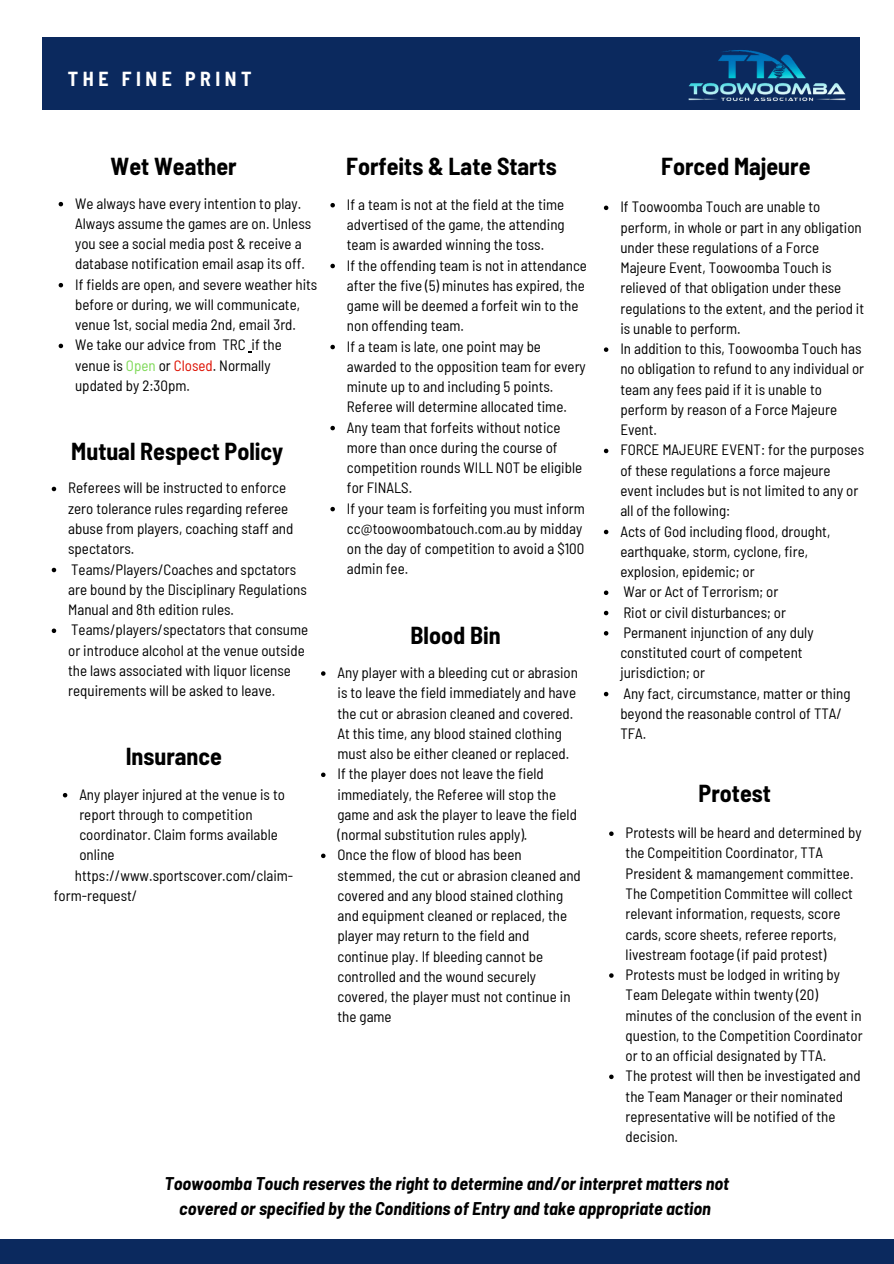
<style>
.page{position:relative;width:894px;height:1264px;background:#fff}
.page>*{position:absolute;margin:0;border:0;box-sizing:border-box;transform-origin:0 0}
.t1{font:700 semi-condensed 24px "Barlow";color:#000}
.t2{font:700 semi-condensed 19.8px "Barlow";letter-spacing:.23em;color:#fff}
.t3{font:italic 700 semi-condensed 18px/24.8px "Barlow";color:#000;text-align:center}
.t4{font:semi-condensed 15px/20.2px "Barlow";color:#000}
.s1{color:#7ed957}
.s2{color:#dd0f01}
</style>
<div class="page">
<div style="left:43px;top:38px;width:816px;height:72px;background:#0b295e"></div>
<div style="left:0;top:1239px;width:893px;height:24px;background:#0b295e"></div>
<svg style="left:52px;top:486px;width:4px;height:5px"></svg>
<svg style="left:52px;top:567px;width:4px;height:5px"></svg>
<svg style="left:52px;top:628px;width:4px;height:5px"></svg>
<svg style="left:330px;top:203px;width:5px;height:4px"></svg>
<svg style="left:330px;top:264px;width:5px;height:4px"></svg>
<svg style="left:330px;top:345px;width:5px;height:4px"></svg>
<svg style="left:330px;top:426px;width:5px;height:4px"></svg>
<svg style="left:330px;top:507px;width:5px;height:4px"></svg>
<svg style="left:59px;top:202px;width:4px;height:4px"></svg>
<svg style="left:59px;top:283px;width:4px;height:4px"></svg>
<svg style="left:59px;top:344px;width:4px;height:4px"></svg>
<svg style="left:63px;top:793px;width:4px;height:4px"></svg>
<svg style="left:603px;top:205px;width:5px;height:5px"></svg>
<svg style="left:603px;top:347px;width:5px;height:5px"></svg>
<svg style="left:603px;top:448px;width:5px;height:5px"></svg>
<svg style="left:603px;top:529px;width:5px;height:5px"></svg>
<svg style="left:603px;top:590px;width:5px;height:5px"></svg>
<svg style="left:603px;top:610px;width:5px;height:5px"></svg>
<svg style="left:603px;top:631px;width:5px;height:4px"></svg>
<svg style="left:603px;top:691px;width:5px;height:5px"></svg>
<svg style="left:321px;top:671px;width:4px;height:4px"></svg>
<svg style="left:321px;top:772px;width:4px;height:5px"></svg>
<svg style="left:321px;top:853px;width:4px;height:5px"></svg>
<svg style="left:609px;top:831px;width:4px;height:5px"></svg>
<svg style="left:609px;top:973px;width:4px;height:4px"></svg>
<svg style="left:609px;top:1074px;width:4px;height:5px"></svg>
<img style="left:688px;top:40px;width:172px;height:70px">
<h2 class="t2" style="left:68px;top:66px;width:185px">THE FINE PRINT</h2>
<p class="t1" style="left:346px;top:151px;width:212px">Forfeits &amp; Late Starts</p>
<p class="t4" style="left:347px;top:193px;width:219px;text-align:justify">If a team is not at the field at the time advertised of the game, the attending team is awarded winning the toss.</p>
<p class="t4" style="left:347px;top:254px;width:241px">If the offending team is not in attendance after the five (5) minutes has expired, the game will be deemed a forfeit win to the non offending team.</p>
<p class="t4" style="left:347px;top:335px;width:240px">If a team is late, one point may be awarded to the opposition team for every minute up to and including 5 points.<br>Referee will determine allocated time.</p>
<p class="t4" style="left:347px;top:416px;width:237px">Any team that forfeits without notice more than once during the course of competition rounds WILL NOT be eligible for FINALS.</p>
<p class="t4" style="left:347px;top:497px;width:239px">If your team is forfeiting you must inform cc@toowoombatouch.com.au by midday on the day of competition to avoid a $100 admin fee.</p>
<p class="t1" style="left:661px;top:151px;width:151px">Forced Majeure</p>
<h1 class="t4" style="left:620px;top:196px;width:245px">If Toowoomba Touch are unable to perform, in whole or part in any obligation under these regulations of a Force Majeure Event, Toowoomba Touch is relieved of that obligation under these regulations to the extent, and the period it is unable to perform.</h1>
<p class="t4" style="left:620px;top:338px;width:245px">In addition to this, Toowoomba Touch has no obligation to refund to any individual or team any fees paid if it is unable to perform by reason of a Force Majeure<br>Event.</p>
<p class="t4" style="left:620px;top:439px;width:245px">FORCE MAJEURE EVENT: for the purposes of these regulations a force majeure event includes but is not limited to any or all of the following:</p>
<h1 class="t4" style="left:620px;top:520px;width:211px">Acts of God including flood, drought, earthquake, storm, cyclone, fire, explosion, epidemic; or</h1>
<p class="t4" style="left:623px;top:581px;width:156px">War or Act of Terrorism; or</p>
<p class="t4" style="left:623px;top:601px;width:164px">Riot or civil disturbances; or</p>
<p class="t4" style="left:620px;top:621px;width:195px">Permanent injunction of any duly constituted court of competent jurisdiction; or</p>
<p class="t4" style="left:620px;top:682px;width:232px">Any fact, circumstance, matter or thing beyond the reasonable control of TTA/<br>TFA.</p>
<p class="t1" style="left:111px;top:151px;width:127px">Wet Weather</p>
<h1 class="t4" style="left:75px;top:192px;width:237px">We always have every intention to play.<br>Always assume the games are on. Unless you see a social media post &amp; receive a database notification email asap its off.</h1>
<p class="t4" style="left:75px;top:273px;width:244px">If fields are open, and severe weather hits before or during, we will communicate, venue 1st, social media 2nd, email 3rd.</p>
<p class="t4" style="left:75px;top:334px;width:208px">We take our advice from TRC if the venue is <span class="s1">Open</span> or <span class="s2">Closed</span>. Normally</p>
<p class="t4" style="left:75px;top:375px;width:116px">updated by 2:30pm.</p>
<p class="t1" style="left:71px;top:436px;width:213px">Mutual Respect Policy</p>
<h1 class="t4" style="left:68px;top:477px;width:227px">Referees will be instructed to enforce zero tolerance rules regarding referee abuse from players, coaching staff and spectators.</h1>
<h1 class="t4" style="left:68px;top:558px;width:240px">Teams/Players/Coaches and spctators are bound by the Disciplinary Regulations<br>Manual and 8th edition rules.</h1>
<p class="t4" style="left:68px;top:619px;width:241px">Teams/players/spectators that consume or introduce alcohol at the venue outside the laws associated with liquor license requirements will be asked to leave.</p>
<p class="t1" style="left:410px;top:619px;width:92px">Blood Bin</p>
<p class="t4" style="left:337px;top:662px;width:242px">Any player with a bleeding cut or abrasion is to leave the field immediately and have the cut or abrasion cleaned and covered.<br>At this time, any blood stained clothing must also be either cleaned or replaced.</p>
<p class="t4" style="left:337px;top:763px;width:241px">If the player does not leave the field immediately, the Referee will stop the game and ask the player to leave the field (normal substitution rules apply).</p>
<p class="t4" style="left:337px;top:844px;width:245px">Once the flow of blood has been stemmed, the cut or abrasion cleaned and covered and any blood stained clothing and equipment cleaned or replaced, the player may return to the field and continue play. If bleeding cannot be controlled and the wound securely covered, the player must not continue in the game</p>
<h1 class="t1" style="left:126px;top:741px;width:98px">Insurance</h1>
<p class="t4" style="left:79px;top:783px;width:207px">Any player injured at the venue is to report through to competition coordinator. Claim forms available online</p>
<p class="t4" style="left:54px;top:864px;width:241px;text-indent:21px">https://www.sportscover.com/claim&shy;form-request/</p>
<h1 class="t1" style="left:698px;top:777px;width:74px">Protest</h1>
<p class="t4" style="left:625px;top:822px;width:237px">Protests will be heard and determined by the Compeitition Coordinator, TTA President &amp; mamangement committee.<br>The Competition Committee will collect relevant information, requests, score cards, score sheets, referee reports, livestream footage (if paid protest)</p>
<p class="t4" style="left:625px;top:963px;width:238px">Protests must be lodged in writing by Team Delegate within twenty (20) minutes of the conclusion of the event in question, to the Competition Coordinator or to an official designated by TTA.</p>
<p class="t4" style="left:625px;top:1065px;width:236px">The protest will then be investigated and the Team Manager or their nominated representative will be notified of the decision.</p>
<h3 class="t3" style="left:164px;top:1170px;width:566px">Toowoomba Touch reserves the right to determine and/or interpret matters not covered or specified by the Conditions of Entry and take appropriate action</h3>
</div>
